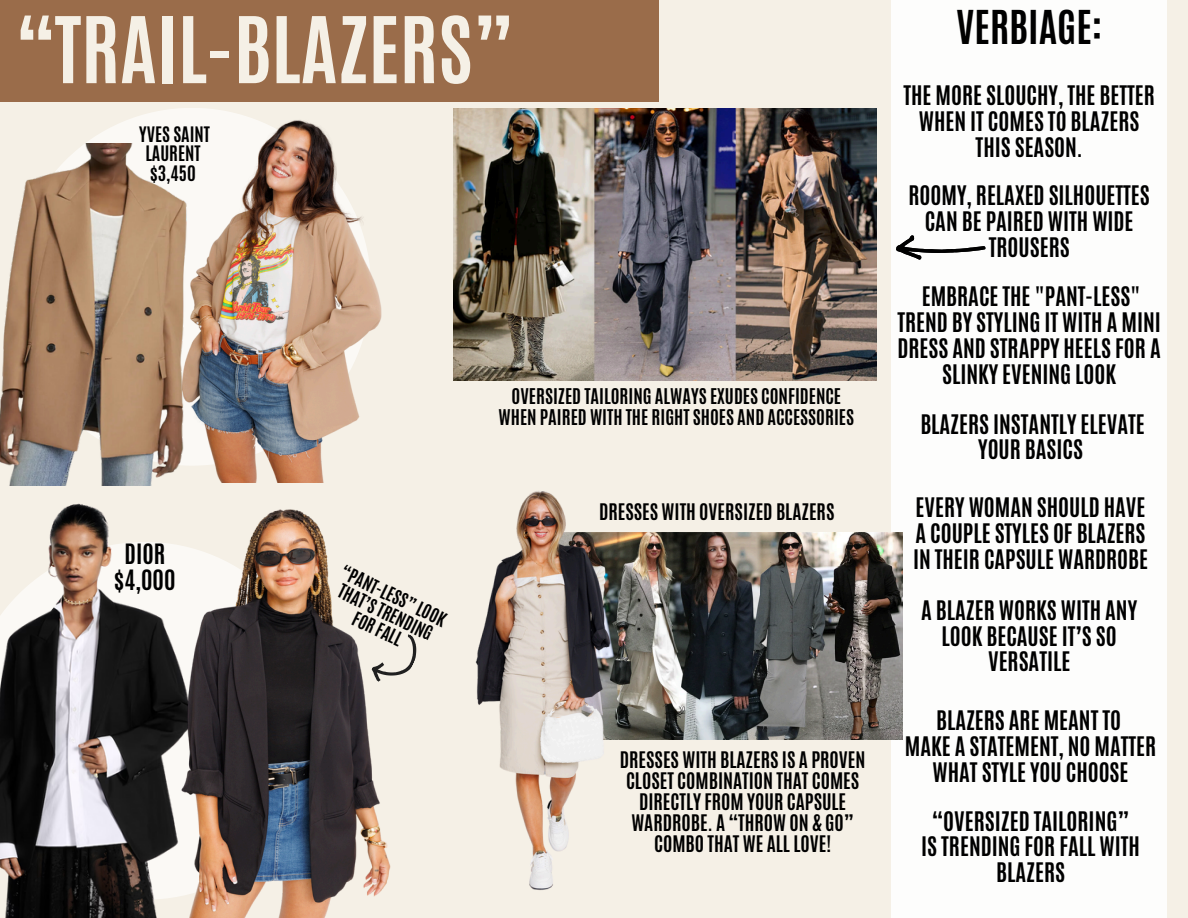
<style>
.page{position:relative;width:1188px;height:918px;background:#f5f0e6}
.page>*{position:absolute;margin:0;border:0;box-sizing:border-box;transform-origin:0 0}
.t1{font:700 78px "Antonio";color:#f5f0e6}
.t2{font:700 39px "Antonio";color:#000}
.t3{font:700 23.4px/25.8px "Antonio";color:#000;text-align:center}
.t4{font:700 22.5px/25.8px "Antonio";color:#000;text-align:center}
.t5{font:700 19.05px/21px "Antonio";color:#000;text-align:center}
.t6{font:700 18.15px/20.4px "Antonio";color:#000;text-align:center}
.t7{font:700 17.85px/19.6px "Antonio";color:#000;text-align:center}
.t8{font:700 16.8px/18.5px "Antonio";color:#000;text-align:center}
</style>
<div class="page">
<div style="left:892px;top:0;width:275px;height:918px;background:#fff"></div>
<div style="left:0;top:0;width:658px;height:102px;background:#9a6c4a"></div>
<img style="left:167px;top:108px;width:215px;height:375px">
<img style="left:0;top:144px;width:229px;height:342px">
<img style="left:454px;top:108px;width:423px;height:272px">
<img style="left:0;top:503px;width:143px;height:415px">
<img style="left:143px;top:509px;width:248px;height:409px">
<svg style="left:368px;top:626px;width:40px;height:66px"></svg>
<img style="left:692px;top:532px;width:210px;height:207px">
<img style="left:408px;top:491px;width:284px;height:399px">
<svg style="left:896px;top:235px;width:90px;height:25px"></svg>
<h4 class="t1" style="left:15px;top:-6px;width:500px">“TRAIL-BLAZERS”</h4>
<p class="t7" style="left:139px;top:124px;width:72px">YVES SAINT<br>LAURENT $3,450</p>
<h3 class="t3" style="left:114px;top:542px;width:63px">DIOR $4,000</h3>
<p class="t8" style="left:346px;top:562px;width:116px;rotate:26deg">“PANT-LESS” LOOK<br>THAT’S TRENDING<br>FOR FALL</p>
<p class="t6" style="left:499px;top:386px;width:357px">OVERSIZED TAILORING ALWAYS EXUDES CONFIDENCE<br>WHEN PAIRED WITH THE RIGHT SHOES AND ACCESSORIES</p>
<h4 class="t5" style="left:599px;top:501px;width:237px">DRESSES WITH OVERSIZED BLAZERS</h4>
<h3 class="t5" style="left:620px;top:750px;width:247px">DRESSES WITH BLAZERS IS A PROVEN<br>CLOSET COMBINATION THAT COMES<br>DIRECTLY FROM YOUR CAPSULE<br>WARDROBE. A “THROW ON &amp; GO”<br>COMBO THAT WE ALL LOVE!</h3>
<p class="t2" style="left:956px;top:0;width:148px">VERBIAGE:</p>
<p class="t4" style="left:903px;top:83px;width:253px">THE MORE SLOUCHY, THE BETTER<br>WHEN IT COMES TO BLAZERS<br>THIS SEASON.</p>
<h4 class="t4" style="left:909px;top:183px;width:243px">ROOMY, RELAXED SILHOUETTES<br>CAN BE PAIRED WITH WIDE<br>TROUSERS</h4>
<h3 class="t4" style="left:897px;top:284px;width:265px">EMBRACE THE "PANT-LESS"<br>TREND BY STYLING IT WITH A MINI<br>DRESS AND STRAPPY HEELS FOR A<br>SLINKY EVENING LOOK</h3>
<p class="t4" style="left:920px;top:411px;width:226px">BLAZERS INSTANTLY ELEVATE<br>YOUR BASICS</p>
<h3 class="t4" style="left:913px;top:494px;width:237px;text-align:justify">EVERY WOMAN SHOULD HAVE A COUPLE STYLES OF BLAZERS IN THEIR CAPSULE WARDROBE</h3>
<p class="t4" style="left:921px;top:597px;width:217px">A BLAZER WORKS WITH ANY<br>LOOK BECAUSE IT’S SO<br>VERSATILE</p>
<p class="t4" style="left:905px;top:708px;width:253px">BLAZERS ARE MEANT TO<br>MAKE A STATEMENT, NO MATTER<br>WHAT STYLE YOU CHOOSE</p>
<h3 class="t4" style="left:921px;top:808px;width:220px">“OVERSIZED TAILORING”<br>IS TRENDING FOR FALL WITH<br>BLAZERS</h3>
</div>
